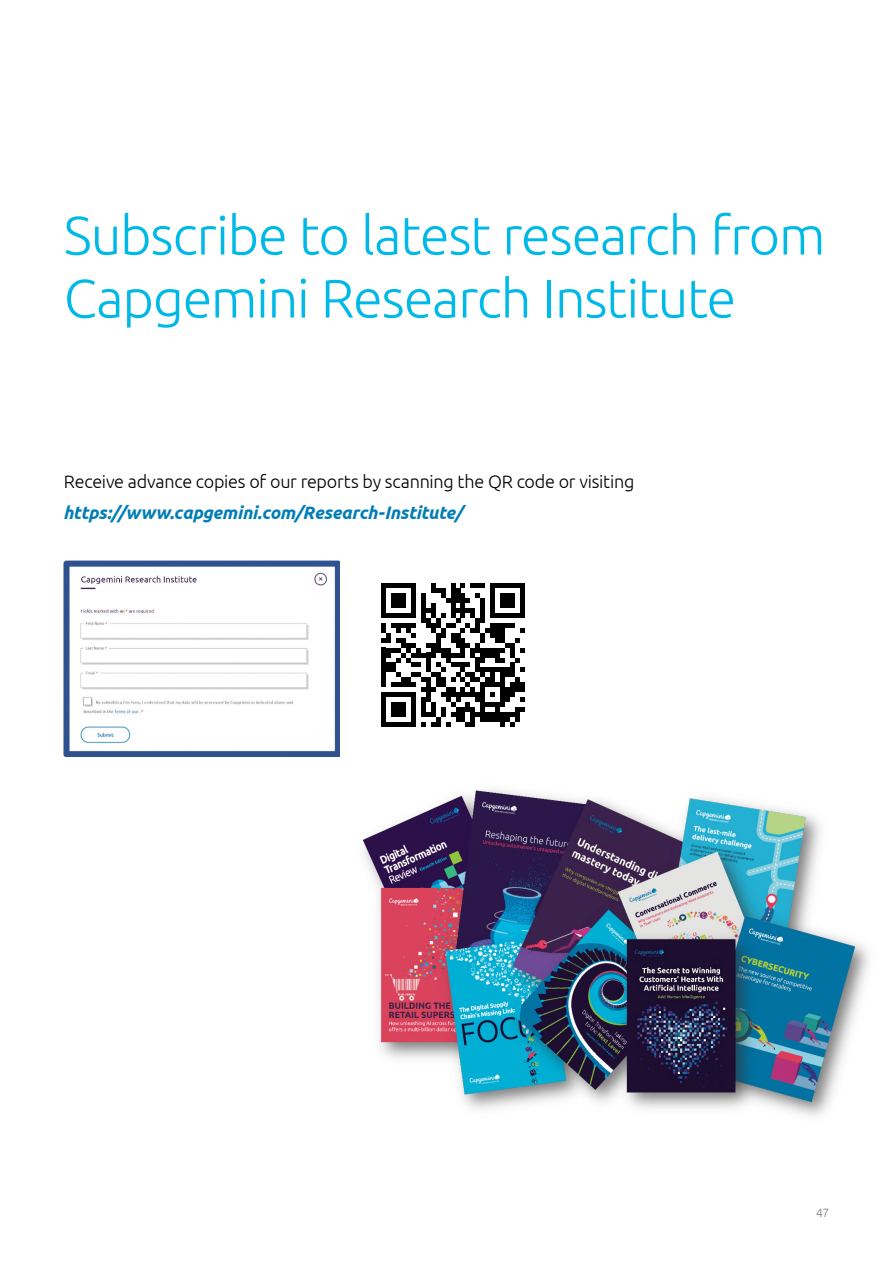
<style>
.page{position:relative;width:893px;height:1263px;background:#fff}
.page>*{position:absolute;margin:0;border:0;box-sizing:border-box;transform-origin:0 0}
.t1{font:300 54px/63px "Ubuntu";letter-spacing:-.025em;color:#00b9e7}
.t2{font:300 18px "Ubuntu";letter-spacing:-.015em;color:#000}
.t3{font:italic 700 18px "Ubuntu";letter-spacing:-.01em;color:#007db7}
.t4{font:300 12px "Ubuntu";color:#77787b}
</style>
<div class="page">
<img style="left:64px;top:561px;width:276px;height:196px">
<img style="left:362px;top:789px;width:507px;height:327px">
<svg style="left:381px;top:583px;width:144px;height:144px"></svg>
<h1 class="t1" style="left:64px;top:202px;width:763px">Subscribe to latest research from<br>Capgemini Research Institute</h1>
<p class="t2" style="left:64px;top:471px;width:572px">Receive advance copies of our reports by scanning the QR code or visiting</p>
<p class="t3" style="left:63px;top:501px;width:401px">https://www.capgemini.com/Research-Institute/</p>
<p class="t4" style="left:816px;top:1205px;width:15px">47</p>
</div>
